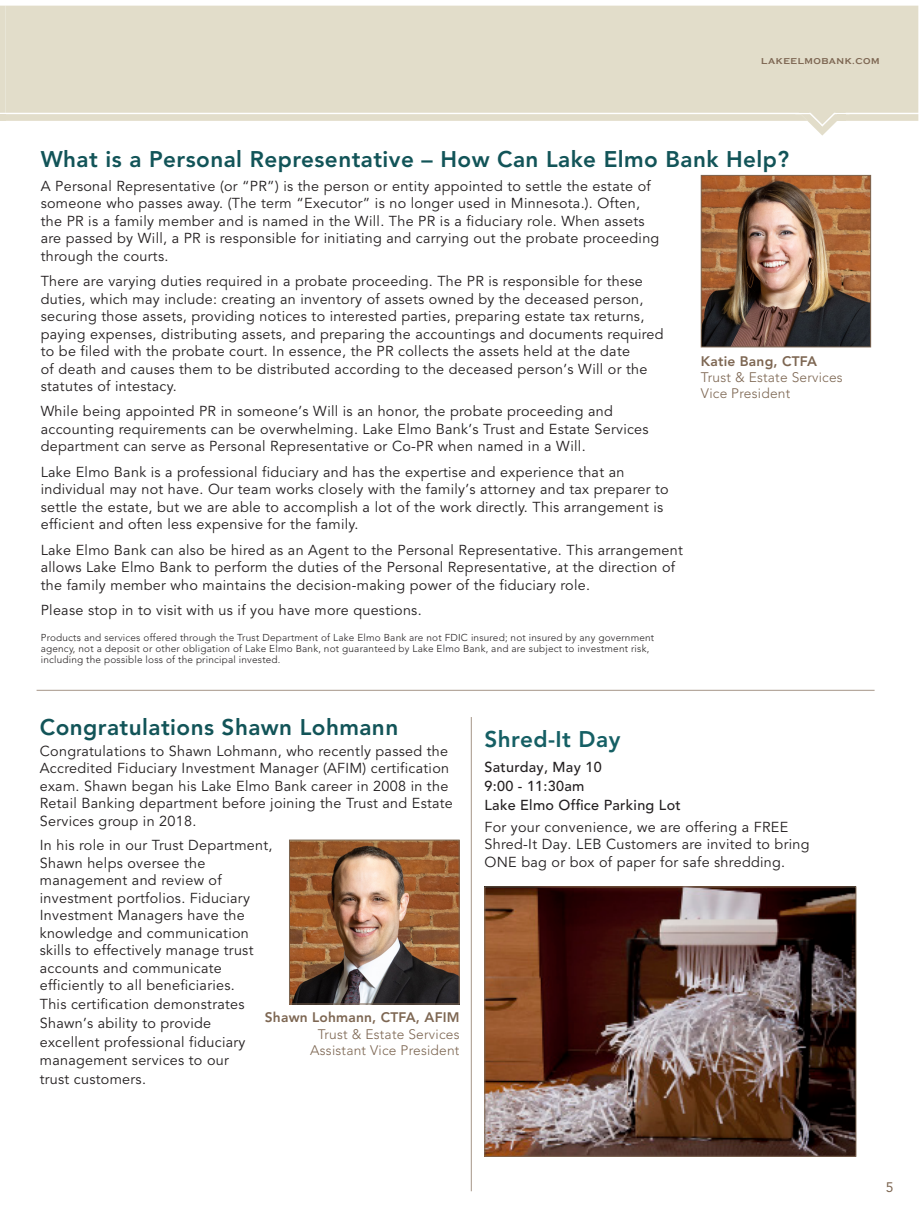
<style>
.page{position:relative;width:924px;height:1229px;background:#fff}
.page>*{position:absolute;margin:0;border:0;box-sizing:border-box;transform-origin:0 0}
.t1{font:800 22.5px "Avenir";letter-spacing:.02em;color:#125458}
.t2{font:800 22.5px "Avenir";letter-spacing:.02em;color:#155f64}
.Paragraph_Copy{font:14.38px/17.5px "Avenir";letter-spacing:.02em;color:#231f20}
.t3{font:14.38px/17.5px "Avenir LT Pro";letter-spacing:.02em;color:#231f20}
.t4{font:500 14.38px "Avenir LT Pro";letter-spacing:.02em;color:#231f20}
.Employee_Title_Description{font:300 13.75px "Avenir";letter-spacing:.015em;color:#7d6652}
.Employee_Title_Description-2{font:800 13.75px "Avenir";letter-spacing:.015em;color:#7d6652}
.t5{font:13.75px "Avenir";color:#7d6652}
.Paragraph_Copy-2{font:300 10px/11.2px "Avenir";letter-spacing:.02em;color:#231f20}
.t6{font:700 8.75px "Copperplate Gothic";letter-spacing:.06em;color:#7d6652}
</style>
<div class="page">
<div style="left:0;top:114px;width:6px;height:7px;background:#e2ddca"></div>
<div style="left:0;top:6px;width:6px;height:107px;background:#e2ddca"></div>
<hr style="left:37px;top:690px;width:837px;height:1px;background:#7d6652">
<hr style="left:471px;top:717px;width:1px;height:474px;background:#7d6652">
<img style="left:703px;top:177px;width:166px;height:168px">
<div style="left:701px;top:175px;width:170px;height:172px;border:1px solid #7d6652"></div>
<svg style="left:811px;top:124px;width:23px;height:12px"></svg>
<div style="left:6px;top:6px;width:912px;height:118px;background:#e2ddca"></div>
<div style="left:837px;top:114px;width:8px;height:7px;background:#e2ddca"></div>
<img style="left:291px;top:842px;width:166px;height:160px">
<div style="left:289px;top:840px;width:170px;height:164px;border:1px solid #7d6652"></div>
<img style="left:486px;top:888px;width:368px;height:266px">
<div style="left:484px;top:886px;width:372px;height:270px;border:1px solid #7d6652"></div>
<p class="t6" style="left:761px;top:57px;width:120px">LAKEELMOBANK.COM</p>
<p class="t1" style="left:41px;top:143px;width:750px">What is a Personal Representative – How Can Lake Elmo Bank Help?</p>
<p class="Paragraph_Copy" style="left:41px;top:177px;width:620px">A Personal Representative (or “PR”) is the person or entity appointed to settle the estate of someone who passes away. (The term “Executor” is no longer used in Minnesota.). Often, the PR is a family member and is named in the Will. The PR is a fiduciary role. When assets are passed by Will, a PR is responsible for initiating and carrying out the probate proceeding through the courts.</p>
<p class="Paragraph_Copy" style="left:41px;top:273px;width:624px">There are varying duties required in a probate proceeding. The PR is responsible for these duties, which may include: creating an inventory of assets owned by the deceased person, securing those assets, providing notices to interested parties, preparing estate tax returns, paying expenses, distributing assets, and preparing the accountings and documents required to be filed with the probate court. In essence, the PR collects the assets held at the date<br>of death and causes them to be distributed according to the deceased person’s Will or the statutes of intestacy.</p>
<p class="Paragraph_Copy" style="left:41px;top:403px;width:609px">While being appointed PR in someone’s Will is an honor, the probate proceeding and accounting requirements can be overwhelming. Lake Elmo Bank’s Trust and Estate Services department can serve as Personal Representative or Co-PR when named in a Will.</p>
<p class="Paragraph_Copy" style="left:41px;top:463px;width:629px">Lake Elmo Bank is a professional fiduciary and has the expertise and experience that an individual may not have. Our team works closely with the family’s attorney and tax preparer to settle the estate, but we are able to accomplish a lot of the work directly. This arrangement is efficient and often less expensive for the family.</p>
<p class="Paragraph_Copy" style="left:41px;top:541px;width:644px">Lake Elmo Bank can also be hired as an Agent to the Personal Representative. This arrangement allows Lake Elmo Bank to perform the duties of the Personal Representative, at the direction of the family member who maintains the decision-making power of the fiduciary role.</p>
<p class="Paragraph_Copy" style="left:41px;top:601px;width:382px">Please stop in to visit with us if you have more questions.</p>
<p class="Paragraph_Copy-2" style="left:41px;top:632px;width:615px">Products and services offered through the Trust Department of Lake Elmo Bank are not FDIC insured; not insured by any government agency, not a deposit or other obligation of Lake Elmo Bank, not guaranteed by Lake Elmo Bank, and are subject to investment risk, including the possible loss of the principal invested.</p>
<p class="Employee_Title_Description-2" style="left:701px;top:351px;width:118px">Katie Bang, CTFA</p>
<p class="Employee_Title_Description" style="left:701px;top:367px;width:143px">Trust &amp; Estate Services</p>
<p class="Employee_Title_Description" style="left:701px;top:383px;width:91px">Vice President</p>
<p class="t1" style="left:40px;top:710px;width:360px">Congratulations Shawn Lohmann</p>
<p class="Paragraph_Copy" style="left:40px;top:742px;width:415px">Congratulations to Shawn Lohmann, who recently passed the Accredited Fiduciary Investment Manager (AFIM) certification exam. Shawn began his Lake Elmo Bank career in 2008 in the Retail Banking department before joining the Trust and Estate Services group in 2018.</p>
<p class="Paragraph_Copy" style="left:40px;top:837px;width:234px">In his role in our Trust Department,<br>Shawn helps oversee the management and review of investment portfolios. Fiduciary<br>Investment Managers have the knowledge and communication skills to effectively manage trust accounts and communicate efficiently to all beneficiaries.</p>
<p class="Paragraph_Copy" style="left:40px;top:996px;width:206px">This certification demonstrates</p>
<p class="Paragraph_Copy" style="left:40px;top:1014px;width:173px">Shawn’s ability to provide</p>
<p class="Paragraph_Copy" style="left:40px;top:1033px;width:207px">excellent professional fiduciary</p>
<p class="Paragraph_Copy" style="left:40px;top:1052px;width:191px">management services to our</p>
<p class="Paragraph_Copy" style="left:40px;top:1071px;width:108px">trust customers.</p>
<p class="Employee_Title_Description-2" style="left:265px;top:1007px;width:196px">Shawn Lohmann, CTFA, AFIM</p>
<p class="Employee_Title_Description" style="left:318px;top:1023px;width:143px">Trust &amp; Estate Services</p>
<p class="Employee_Title_Description" style="left:310px;top:1040px;width:151px">Assistant Vice President</p>
<p class="t2" style="left:484px;top:722px;width:137px">Shred-It Day</p>
<p class="t4" style="left:484px;top:758px;width:119px">Saturday, May 10</p>
<p class="t4" style="left:484px;top:777px;width:101px">9:00 - 11:30am</p>
<p class="t4" style="left:484px;top:796px;width:198px">Lake Elmo Office Parking Lot</p>
<p class="t3" style="left:484px;top:818px;width:327px">For your convenience, we are offering a FREE<br>Shred-It Day. LEB Customers are invited to bring<br>ONE bag or box of paper for safe shredding.</p>
<p class="t5" style="left:885px;top:1177px;width:9px">5</p>
</div>
